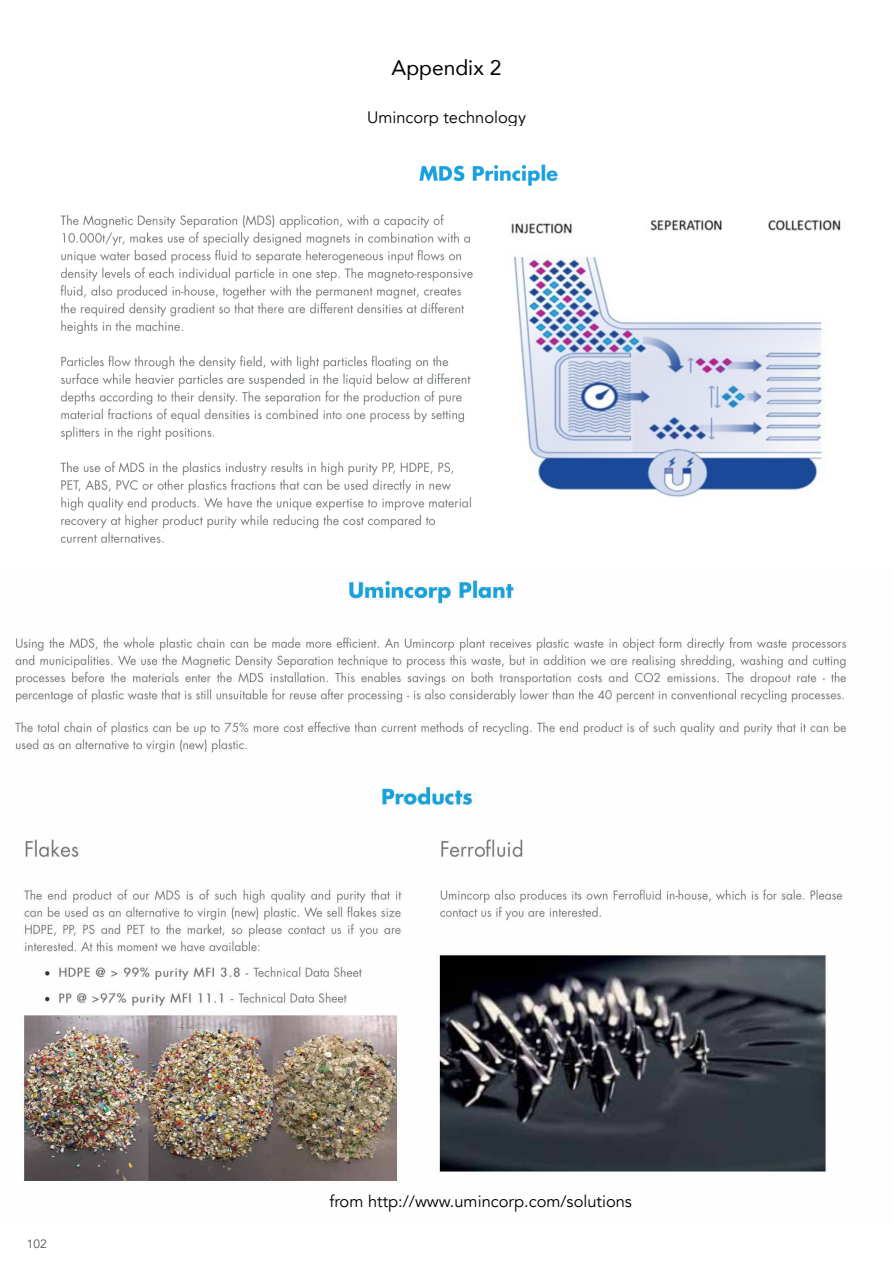
<style>
.page{position:relative;width:893px;height:1263px;background:#fff}
.page>*{position:absolute;margin:0;border:0;box-sizing:border-box;transform-origin:0 0}
.t1{font:21px "Avenir";color:#000}
.t2{font:16.5px "Avenir";color:#000}
.t3{font:12px "Avenir";color:#54504d}
</style>
<div class="page">
<img style="left:60px;top:164px;width:781px;height:379px">
<img style="left:15px;top:579px;width:832px;height:174px">
<img style="left:19px;top:784px;width:824px;height:399px">
<p class="t1" style="left:392px;top:51px;width:111px">Appendix 2</p>
<p class="t2" style="left:367px;top:107px;width:160px">Umincorp technology</p>
<p class="t3" style="left:27px;top:1237px;width:22px">102</p>
<p class="t2" style="left:330px;top:1191px;width:304px">from http://www.umincorp.com/solutions</p>
</div>
